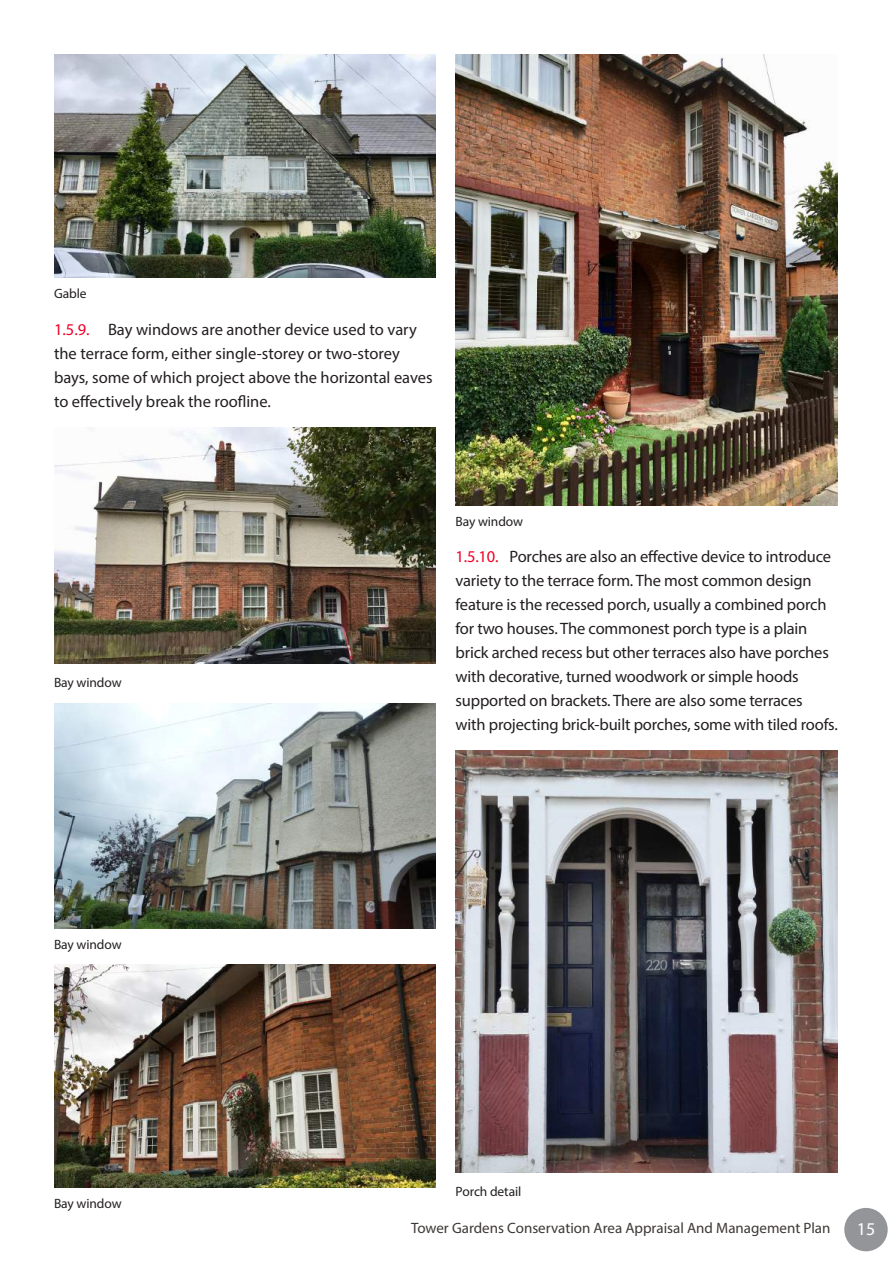
<style>
.page{position:relative;width:893px;height:1263px;background:#fff}
.page>*{position:absolute;margin:0;border:0;box-sizing:border-box;transform-origin:0 0}
.t1{font:18px "Myriad Pro";color:#fff}
.t2{font:16.5px/24px "Myriad Pro";letter-spacing:-.01em;color:#231f20}
.t3{font:15px "Myriad Pro";color:#3e3835}
.t4{font:13.5px "Myriad Pro";letter-spacing:-.005em;color:#231f20}
.s1{color:#ef0027}
</style>
<div class="page">
<div style="left:844px;top:1208px;width:44px;height:43px;background:#939598;border-radius:50%"></div>
<img style="left:54px;top:54px;width:382px;height:224px">
<img style="left:54px;top:427px;width:382px;height:236px">
<img style="left:54px;top:703px;width:382px;height:225px">
<img style="left:54px;top:965px;width:382px;height:222px">
<img style="left:455px;top:54px;width:382px;height:451px">
<img style="left:455px;top:751px;width:382px;height:421px">
<p class="t4" style="left:54px;top:286px;width:34px">Gable</p>
<p class="t2" style="left:54px;top:317px;width:380px"><span class="s1">1.5.9.</span> Bay windows are another device used to vary the terrace form, either single-storey or two-storey bays, some of which project above the horizontal eaves to effectively break the roofline.</p>
<p class="t4" style="left:54px;top:674px;width:69px">Bay window</p>
<p class="t4" style="left:455px;top:513px;width:69px">Bay window</p>
<p class="t2" style="left:455px;top:545px;width:384px"><span class="s1">1.5.10.</span> Porches are also an effective device to introduce variety to the terrace form. The most common design feature is the recessed porch, usually a combined porch for two houses. The commonest porch type is a plain brick arched recess but other terraces also have porches with decorative, turned woodwork or simple hoods supported on brackets. There are also some terraces<br>with projecting brick-built porches, some with tiled roofs.</p>
<p class="t4" style="left:54px;top:936px;width:69px">Bay window</p>
<p class="t4" style="left:54px;top:1195px;width:69px">Bay window</p>
<p class="t4" style="left:455px;top:1183px;width:67px">Porch detail</p>
<p class="t3" style="left:411px;top:1218px;width:421px">Tower Gardens Conservation Area Appraisal And Management Plan</p>
<p class="t1" style="left:857px;top:1218px;width:20px">15</p>
</div>
